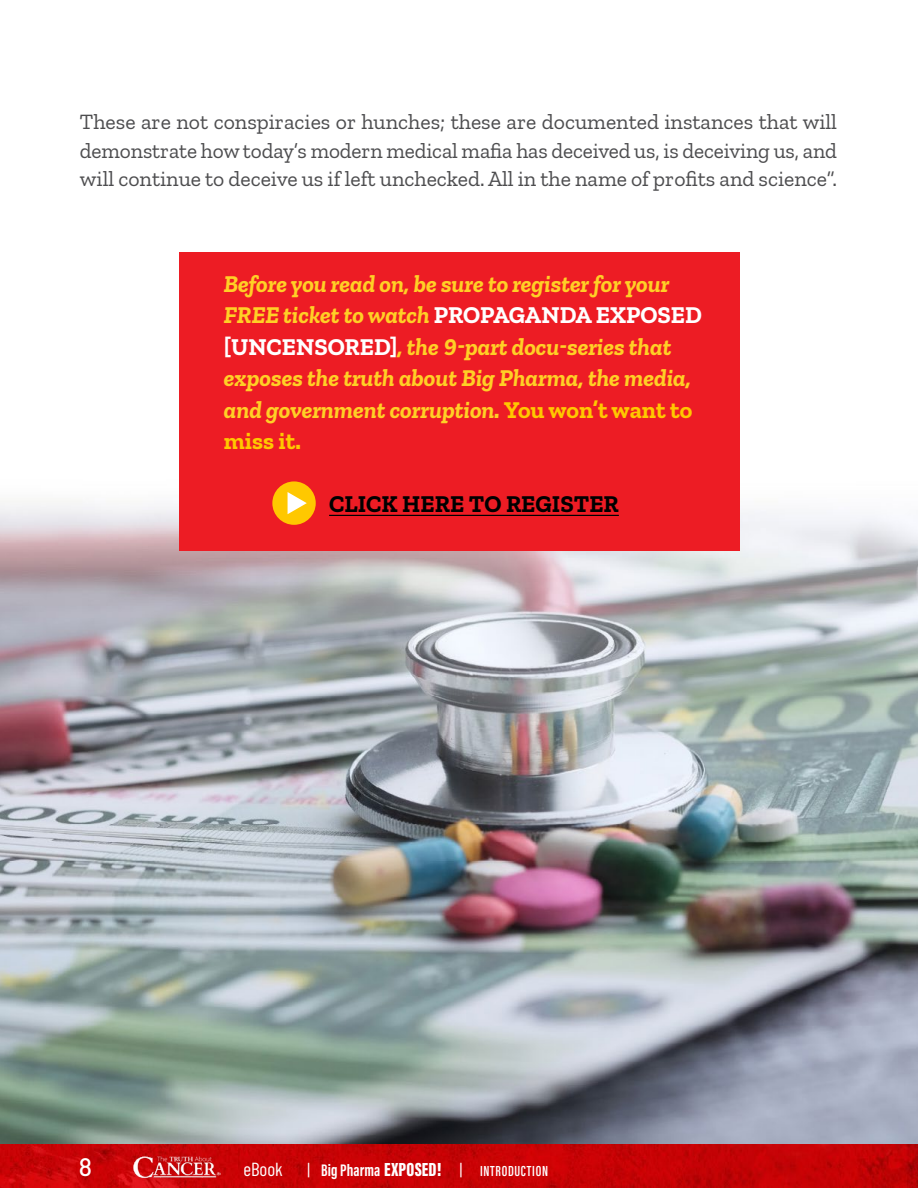
<style>
.page{position:relative;width:918px;height:1188px;background:#fff}
.page>*{position:absolute;margin:0;border:0;box-sizing:border-box;transform-origin:0 0}
.t1{font:500 25.2px "Barlow";color:#fff}
.t2{font:italic 700 24px/31.5px "Zilla Slab";color:#ffd026}
.t3{font:700 24px "Zilla Slab";color:#000}
.t4{font:21.75px/28.5px "Zilla Slab";color:#4d4d4f;text-align:justify}
.t5{font:18.9px "Barlow Condensed";color:#fff}
.t6{font:15px "Acumin Variable Concept";letter-spacing:.045em;color:#fff}
.s1{font-style:normal;color:#fff}
.s2{font-style:normal;color:#ffc800}
.s3{font-family:"Barlow Condensed";font-size:17.25px}
.s4{font-size:17.25px}
.s5{font-size:19.5px}
</style>
<div class="page">
<img style="left:0;top:366px;width:918px;height:778px">
<div style="left:179px;top:253px;width:560px;height:235px;background:#ed1c24"></div>
<div style="left:179px;top:473px;width:560px;height:78px;background:#ed1c24"></div>
<hr style="left:329px;top:515px;width:290px;height:1px;background:#000">
<div style="left:272px;top:481px;width:44px;height:44px;background:#ffc800;border-radius:50%"></div>
<svg style="left:288px;top:492px;width:19px;height:22px"></svg>
<img style="left:0;top:1144px;width:918px;height:44px">
<img style="left:133px;top:1156px;width:88px;height:22px">
<p class="t4" style="left:80px;top:108px;width:759px">These are not conspiracies or hunches; these are documented instances that will demonstrate how today’s modern medical mafia has deceived us, is deceiving us, and will continue to deceive us if left unchecked. All in the name of profits and science”.</p>
<p class="t2" style="left:224px;top:268px;width:479px">Before you read on, be sure to register for your FREE ticket to watch <span class="s1">PROPAGANDA EXPOSED [UNCENSORED]</span>, the 9-part docu-series that exposes the truth about Big Pharma, the media, and government corruption. <span class="s2">You won’t want to miss it.</span></p>
<p class="t3" style="left:329px;top:491px;width:291px">CLICK HERE TO REGISTER</p>
<p class="t1" style="left:79px;top:1149px;width:15px">8</p>
<p class="t5" style="left:243px;top:1156px;width:41px">eBook</p>
<p class="t6" style="left:308px;top:1160px;width:242px"><span class="s3">|</span> <span class="s4">Big Pharma</span> <span class="s5">EXPOSED!</span> <span class="s3">|</span> INTRODUCTION</p>
</div>
